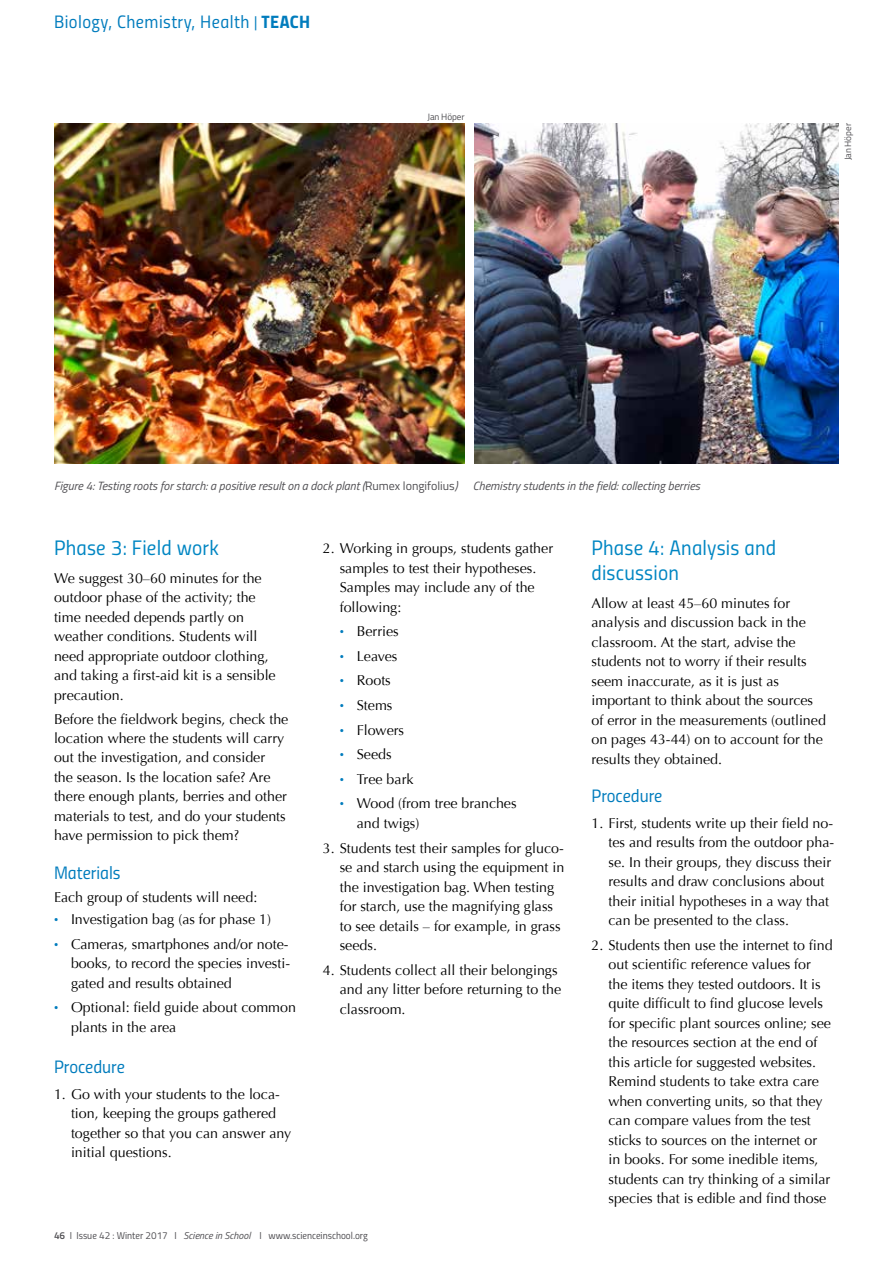
<style>
.page{position:relative;width:893px;height:1263px;background:#fff}
.page>*{position:absolute;margin:0;border:0;box-sizing:border-box;transform-origin:0 0}
.t1{font:21px/25.2px "Titillium Regular Upright";letter-spacing:.01em;color:#0086c3}
.t2{font:18px "Titillium Regular Upright";letter-spacing:.025em;color:#007cbd}
.t3{font:18px "Titillium Regular Upright";color:#007cbd}
.t4{font:14.25px/19.5px "Optima";color:#000}
.t5{font:italic 12px "Titillium Web";color:#504f53}
.t6{font:10.05px "Titillium Regular Upright";color:#504f53}
.t7{font:9.15px "Titillium Web";letter-spacing:-.01em;color:#504f53}
.s1{font-size:15px}
.s2{font-family:"Titillium Bold Upright"}
.s3{font-style:normal}
.s4{font-weight:900;color:#007cbd}
.s5{font-family:"Titillium Semibold Upright"}
.s6{font-family:"Titillium Web";font-style:italic}
</style>
<div class="page">
<img style="left:475px;top:123px;width:364px;height:340px">
<img style="left:54px;top:123px;width:411px;height:340px">
<p class="t2" style="left:54px;top:9px;width:258px">Biology, Chemistry, Health <span class="s1">|</span> <span class="s2">TEACH</span></p>
<p class="t7" style="left:427px;top:110px;width:39px">Jan Höper</p>
<p class="t7" style="left:841px;top:160px;width:39px;rotate:-90deg">Jan Höper</p>
<p class="t5" style="left:54px;top:477px;width:405px">Figure 4: Testing roots for starch: a positive result on a dock plant (<span class="s3">Rumex longifolius</span>)</p>
<p class="t5" style="left:473px;top:477px;width:229px">Chemistry students in the field: collecting berries</p>
<h1 class="t1" style="left:54px;top:534px;width:166px">Phase 3: Field work</h1>
<p class="t4" style="left:54px;top:568px;width:223px">We suggest 30–60 minutes for the outdoor phase of the activity; the time needed depends partly on weather conditions. Students will need appropriate outdoor clothing, and taking a first-aid kit is a sensible precaution.</p>
<p class="t4" style="left:54px;top:709px;width:236px">Before the fieldwork begins, check the location where the students will carry out the investigation, and consider<br>the season. Is the location safe? Are there enough plants, berries and other materials to test, and do your students have permission to pick them?</p>
<p class="t3" style="left:54px;top:859px;width:68px">Materials</p>
<p class="t4" style="left:54px;top:887px;width:219px;line-height:21.6px">Each group of students will need:<br><span class="s4">·</span> Investigation bag (as for phase 1)</p>
<p class="t4" style="left:71px;top:934px;width:221px;text-align:justify;text-indent:-17px"><span class="s4">·</span> Cameras, smartphones and/or note&shy;books, to record the species investi&shy;gated and results obtained</p>
<p class="t4" style="left:71px;top:998px;width:226px;text-indent:-17px"><span class="s4">·</span> Optional: field guide about common plants in the area</p>
<p class="t3" style="left:54px;top:1053px;width:72px">Procedure</p>
<p class="t4" style="left:71px;top:1084px;width:222px;text-indent:-17px">1. Go with your students to the loca&shy;tion, keeping the groups gathered together so that you can answer any initial questions.</p>
<p class="t4" style="left:340px;top:539px;width:215px;text-indent:-17px">2. Working in groups, students gather samples to test their hypotheses.<br>Samples may include any of the following:</p>
<p class="t4" style="left:340px;top:619px;width:178px;line-height:24.6px"><span class="s4">·</span> Berries<br><span class="s4">·</span> Leaves<br><span class="s4">·</span> Roots<br><span class="s4">·</span> Stems<br><span class="s4">·</span> Flowers<br><span class="s4">·</span> Seeds<br><span class="s4">·</span> Tree bark<br><span class="s4">·</span> Wood (from tree branches</p>
<p class="t4" style="left:357px;top:813px;width:64px">and twigs)</p>
<p class="t4" style="left:340px;top:838px;width:226px;text-indent:-17px">3. Students test their samples for gluco&shy;se and starch using the equipment in the investigation bag. When testing for starch, use the magnifying glass to see details – for example, in grass seeds.</p>
<p class="t4" style="left:340px;top:960px;width:223px;text-indent:-17px">4. Students collect all their belongings and any litter before returning to the classroom.</p>
<p class="t6" style="left:54px;top:1228px;width:315px"><span class="s5">46</span> I Issue 42 : Winter 2017 I <span class="s6">Science in School</span> I www.scienceinschool.org</p>
<h1 class="t1" style="left:591px;top:534px;width:186px">Phase 4: Analysis and discussion</h1>
<p class="t4" style="left:591px;top:594px;width:236px">Allow at least 45–60 minutes for analysis and discussion back in the classroom. At the start, advise the students not to worry if their results seem inaccurate, as it is just as important to think about the sources of error in the measurements (outlined on pages 43-44) on to account for the results they obtained.</p>
<p class="t3" style="left:591px;top:782px;width:72px">Procedure</p>
<p class="t4" style="left:608px;top:813px;width:227px;text-indent:-17px">1. First, students write up their field no&shy;tes and results from the outdoor pha&shy;se. In their groups, they discuss their results and draw conclusions about their initial hypotheses in a way that can be presented to the class.</p>
<p class="t4" style="left:608px;top:935px;width:226px;text-indent:-17px">2. Students then use the internet to find out scientific reference values for the items they tested outdoors. It is quite difficult to find glucose levels for specific plant sources online; see the resources section at the end of this article for suggested websites.<br>Remind students to take extra care when converting units, so that they can compare values from the test sticks to sources on the internet or<br>in books. For some inedible items, students can try thinking of a similar species that is edible and find those</p>
</div>
